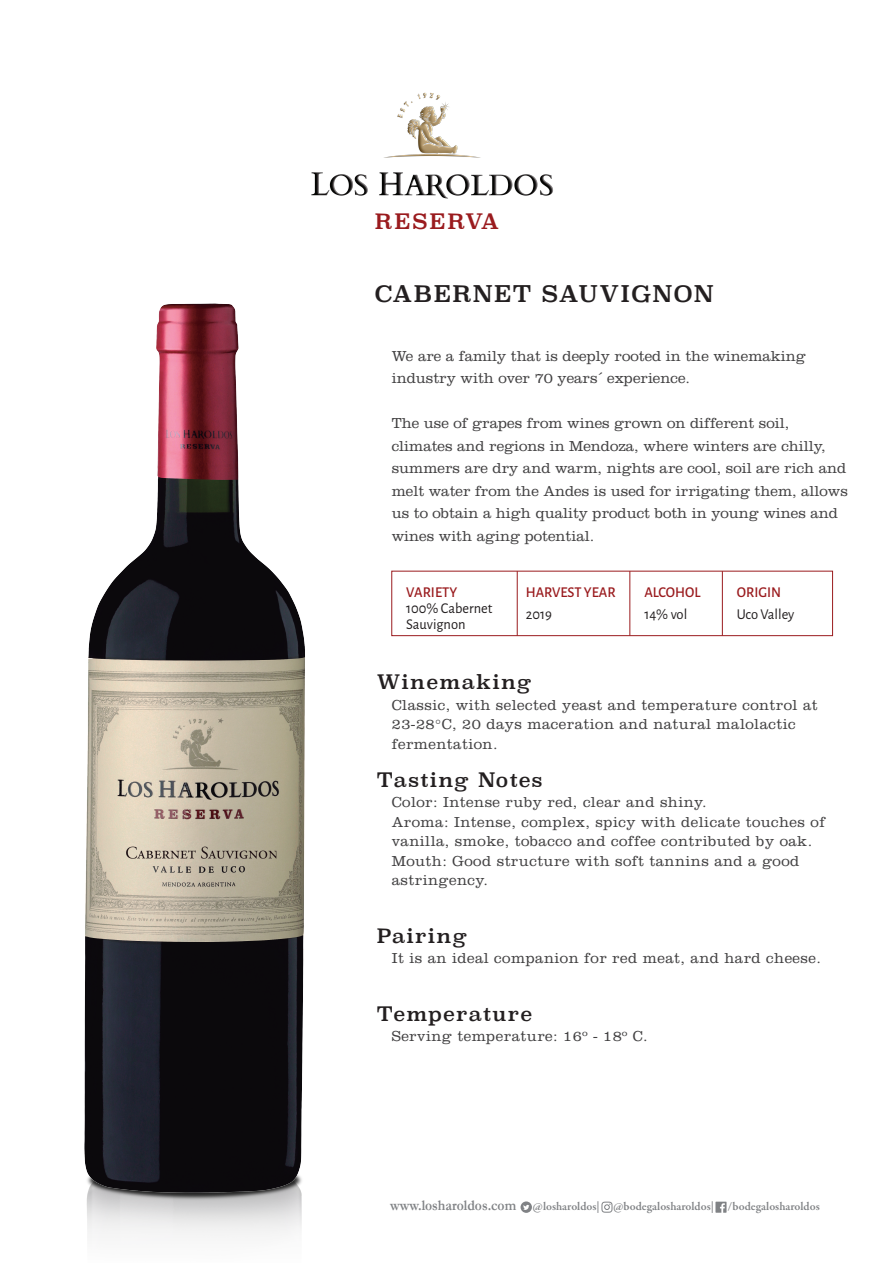
<style>
.page{position:relative;width:893px;height:1263px;background:#fff}
.page>*{position:absolute;margin:0;border:0;box-sizing:border-box;transform-origin:0 0}
.t1{font:22.5px "Superclarendon";letter-spacing:.06em;color:#231f20}
.t2{font:20.85px "Superclarendon";letter-spacing:.1em;color:#9a1b1e}
.t3{font:19.5px "Superclarendon";letter-spacing:.06em;color:#231f20}
.t4{font:700 15.15px "Garamond";color:#808285;scale:.9 1}
.t5{font:300 15px/19.5px "Clarendon LT Std";letter-spacing:.03em;color:#414041}
.t6{font:300 15px/22.5px "Clarendon LT Std";color:#414041}
.t7{font:15px/16.2px "Alegreya Sansht Pro";color:#231f20}
.t8{font:500 15px "Alegreya Sansht Pro";color:#9a1b1e}
.t9{font:600 11.85px "Garamond Premr Pro";color:#808285}
</style>
<div class="page">
<img style="left:311px;top:92px;width:242px;height:107px">
<hr style="left:629px;top:571px;width:1px;height:65px;background:#9a1b1e">
<hr style="left:517px;top:571px;width:1px;height:65px;background:#9a1b1e">
<div style="left:391px;top:571px;width:442px;height:65px;border:1px solid #9a1b1e"></div>
<hr style="left:722px;top:571px;width:1px;height:65px;background:#9a1b1e">
<svg style="left:601px;top:1201px;width:11px;height:12px"></svg>
<svg style="left:521px;top:1201px;width:11px;height:12px"></svg>
<svg style="left:715px;top:1202px;width:12px;height:11px"></svg>
<img style="left:84px;top:303px;width:221px;height:895px">
<h2 class="t2" style="left:375px;top:208px;width:126px">RESERVA</h2>
<h1 class="t1" style="left:375px;top:279px;width:341px">CABERNET SAUVIGNON</h1>
<p class="t6" style="left:392px;top:345px;width:416px">We are a family that is deeply rooted in the winemaking industry with over 70 years´ experience.</p>
<p class="t6" style="left:392px;top:412px;width:458px">The use of grapes from wines grown on different soil, climates and regions in Mendoza, where winters are chilly, summers are dry and warm, nights are cool, soil are rich and melt water from the Andes is used for irrigating them, allows us to obtain a high quality product both in young wines and wines with aging potential.</p>
<p class="t8" style="left:406px;top:581px;width:52px">VARIETY</p>
<p class="t7" style="left:406px;top:599px;width:88px">100% Cabernet<br>Sauvignon</p>
<p class="t8" style="left:526px;top:581px;width:91px">HARVEST YEAR</p>
<p class="t7" style="left:526px;top:605px;width:28px">2019</p>
<h3 class="t3" style="left:377px;top:669px;width:156px">Winemaking</h3>
<p class="t8" style="left:644px;top:581px;width:58px">ALCOHOL</p>
<p class="t7" style="left:644px;top:605px;width:44px">14% vol</p>
<p class="t8" style="left:737px;top:581px;width:46px">ORIGIN</p>
<p class="t7" style="left:737px;top:605px;width:59px">Uco Valley</p>
<p class="t5" style="left:392px;top:695px;width:427px">Classic, with selected yeast and temperature control at<br>23-28°C, 20 days maceration and natural malolactic fermentation.</p>
<h3 class="t3" style="left:377px;top:767px;width:167px">Tasting Notes</h3>
<p class="t5" style="left:392px;top:792px;width:435px">Color: Intense ruby red, clear and shiny.<br>Aroma: Intense, complex, spicy with delicate touches of vanilla, smoke, tobacco and coffee contributed by oak.<br>Mouth: Good structure with soft tannins and a good astringency.</p>
<h3 class="t3" style="left:377px;top:923px;width:92px">Pairing</h3>
<p class="t5" style="left:392px;top:948px;width:431px">It is an ideal companion for red meat, and hard cheese.</p>
<h3 class="t3" style="left:377px;top:1001px;width:157px">Temperature</h3>
<p class="t5" style="left:392px;top:1026px;width:258px">Serving temperature: 16º - 18º C.</p>
<p class="t4" style="left:390px;top:1195px;width:141px">www.losharoldos.com</p>
<p class="t9" style="left:533px;top:1199px;width:288px">@losharoldos| @bodegalosharoldos| /bodegalosharoldos</p>
</div>
